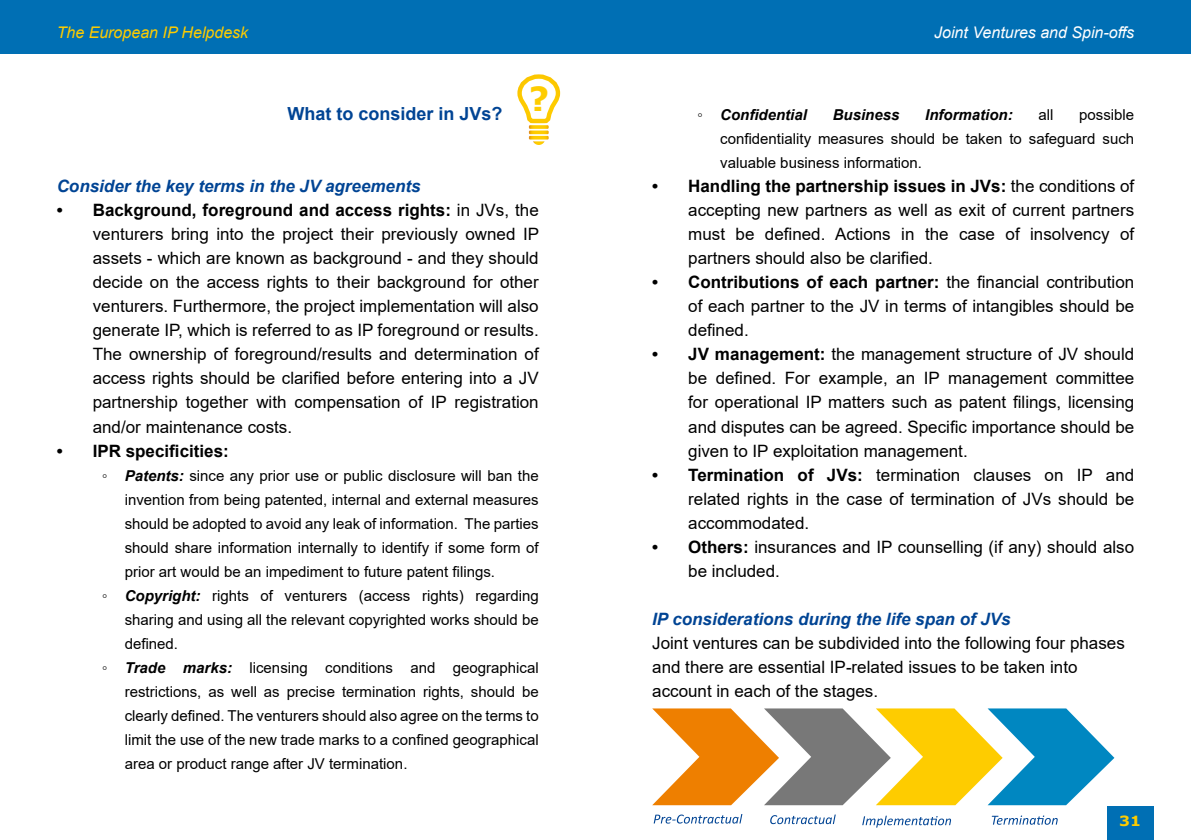
<style>
.page{position:relative;width:1191px;height:840px;background:#fff}
.page>*{position:absolute;margin:0;border:0;box-sizing:border-box;transform-origin:0 0}
.t1{font:700 33.2px "Verdana";color:#fecc00}
.t2{font:700 18px "Arial";color:#004494}
.t3{font:17px/24px "Arial";color:#000;text-align:justify}
.t4{font:italic 700 17px "Arial";color:#004494}
.t5{font:700 17px "Arial";color:#000}
.t6{font:italic 16px "Arial";color:#fff}
.t7{font:italic 16px "Arial";color:#fecc00}
.t8{font:15px/24px "Arial";color:#000;text-align:justify}
.t9{font:italic 700 15px "Arial";color:#000}
.t10{font:700 14px "Verdana";color:#fecc00;scale:1.1 1}
.s1{font-weight:700}
.s2{font-family:"Calibri"}
.s3{font-weight:700;font-style:italic}
.s4{font-family:"Calibri";font-weight:400;font-style:normal}
</style>
<div class="page">
<div style="left:1107px;top:806px;width:47px;height:33px;background:#006fb4"></div>
<div style="left:0;top:0;width:1191px;height:54px;background:#006fb4"></div>
<svg style="left:653px;top:814px;width:89px;height:9px"></svg>
<svg style="left:770px;top:814px;width:65px;height:9px"></svg>
<svg style="left:862px;top:815px;width:89px;height:12px"></svg>
<svg style="left:991px;top:815px;width:66px;height:9px"></svg>
<svg style="left:652px;top:708px;width:462px;height:96px"></svg>
<svg style="left:517px;top:74px;width:44px;height:71px"></svg>
<p class="t7" style="left:57px;top:22px;width:193px">The European IP Helpdesk</p>
<p class="t6" style="left:934px;top:22px;width:201px">Joint Ventures and Spin-offs</p>
<p class="t2" style="left:287px;top:101px;width:217px">What to consider in JVs?</p>
<h1 class="t1" style="left:529px;top:75px;width:22px">?</h1>
<p class="t4" style="left:57px;top:175px;width:365px">Consider the key terms in the JV agreements</p>
<p class="t3" style="left:93px;top:198px;width:448px;text-indent:-36px"><span class="s1">• Background, foreground and access rights:</span> in JVs, the venturers bring into the project their previously owned IP assets - which are known as background - and they should decide on the access rights to their background for other venturers. Furthermore, the project implementation will also generate IP, which is referred to as IP foreground or results.<br>The ownership of foreground/results and determination of access rights should be clarified before entering into a JV partnership together with compensation of IP registration and/or maintenance costs.</p>
<p class="t5" style="left:57px;top:438px;width:174px">• IPR specificities:</p>
<p class="t8" style="left:102px;top:463px;width:438px"><span class="s2">◦</span> <span class="s3">Patents:</span> since any prior use or public disclosure will ban the</p>
<p class="t8" style="left:125px;top:487px;width:415px">invention from being patented, internal and external measures</p>
<p class="t8" style="left:125px;top:511px;width:415px">should be adopted to avoid any leak of information. The parties</p>
<p class="t8" style="left:125px;top:535px;width:415px">should share information internally to identify if some form of</p>
<p class="t8" style="left:125px;top:559px;width:372px">prior art would be an impediment to future patent filings.</p>
<p class="t8" style="left:102px;top:583px;width:438px"><span class="s2">◦</span> <span class="s3">Copyright:</span> rights of venturers (access rights) regarding</p>
<p class="t8" style="left:125px;top:607px;width:415px">sharing and using all the relevant copyrighted works should be</p>
<p class="t8" style="left:125px;top:631px;width:55px">defined.</p>
<p class="t8" style="left:102px;top:655px;width:438px"><span class="s2">◦</span> <span class="s3">Trade marks:</span> licensing conditions and geographical</p>
<p class="t8" style="left:125px;top:679px;width:415px">restrictions, as well as precise termination rights, should be</p>
<p class="t8" style="left:125px;top:703px;width:415px">clearly defined. The venturers should also agree on the terms to</p>
<p class="t8" style="left:125px;top:727px;width:415px">limit the use of the new trade marks to a confined geographical</p>
<p class="t8" style="left:125px;top:751px;width:284px">area or product range after JV termination.</p>
<p class="t9" style="left:697px;top:105px;width:111px"><span class="s4">◦</span> Confidential</p>
<p class="t9" style="left:832px;top:105px;width:68px">Business</p>
<p class="t9" style="left:925px;top:105px;width:89px">Information:</p>
<p class="t8" style="left:1038px;top:103px;width:16px">all</p>
<p class="t8" style="left:720px;top:103px;width:415px;text-indent:359px">possible confidentiality measures should be taken to safeguard such valuable business information.</p>
<p class="t3" style="left:688px;top:174px;width:447px;text-indent:-36px"><span class="s1">• Handling the partnership issues in JVs:</span> the conditions of accepting new partners as well as exit of current partners must be defined. Actions in the case of insolvency of partners should also be clarified.</p>
<p class="t3" style="left:688px;top:270px;width:447px;text-indent:-36px"><span class="s1">• Contributions of each partner:</span> the financial contribution of each partner to the JV in terms of intangibles should be defined.</p>
<p class="t3" style="left:688px;top:342px;width:447px;text-indent:-36px"><span class="s1">• JV management:</span> the management structure of JV should be defined. For example, an IP management committee for operational IP matters such as patent filings, licensing and disputes can be agreed. Specific importance should be given to IP exploitation management.</p>
<p class="t3" style="left:688px;top:462px;width:447px;text-indent:-36px"><span class="s1">• Termination of JVs:</span> termination clauses on IP and related rights in the case of termination of JVs should be accommodated.</p>
<p class="t3" style="left:688px;top:534px;width:447px;text-indent:-36px"><span class="s1">• Others:</span> insurances and IP counselling (if any) should also be included.</p>
<p class="t4" style="left:652px;top:607px;width:360px">IP considerations during the life span of JVs</p>
<p class="t3" style="left:652px;top:630px;width:474px;text-align:left">Joint ventures can be subdivided into the following four phases and there are essential IP-related issues to be taken into account in each of the stages.</p>
<p class="t10" style="left:1119px;top:810px;width:21px">31</p>
</div>
